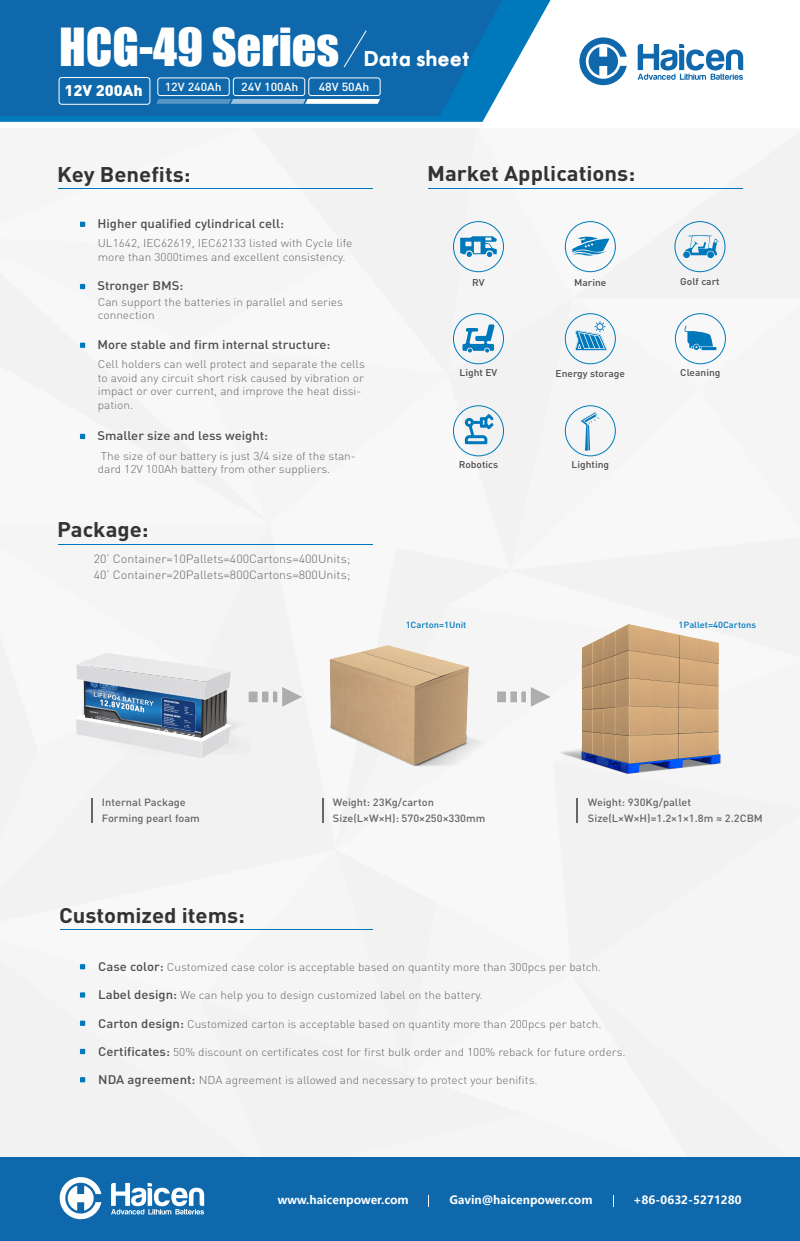
<style>
.page{position:relative;width:800px;height:1241px;background:#fff}
.page>*{position:absolute;margin:0;border:0;box-sizing:border-box;transform-origin:0 0}
.t1{font:48.19px "Impact";color:#fff}
.t2{font:700 21px "DIN";color:#333;scale:1.05 1}
.t3{font:20.56px "Motor Oil 1937 M54";color:#fff}
.t4{font:900 15.38px "DIN";color:#fff;scale:1.05 1}
.t5{font:500 12.38px "DIN";color:#4d4d4d;scale:1.05 1}
.t6{font:300 11.81px/15.5px "DIN";color:#666;scale:1.05 1}
.t7{font:500 11.62px "DIN";color:#fff;scale:1.05 1}
.t8{font:300 11.25px/13.5px "DIN";color:#666;scale:1.05 1}
.t9{font:700 11.25px "Microsoft Ya Hei";color:#fff}
.t10{font:500 10.44px/16.4px "DIN";color:#666;scale:1.05 1}
.t11{font:500 9.69px "DIN";color:#4d4d4d;scale:1.05 1}
.t12{font:500 8.88px "DIN";color:#0079bc;scale:1.05 1}
.s1{font-weight:500;font-size:12.38px;color:#4d4d4d}
</style>
<div class="page">
<div style="left:0;top:128px;width:800px;height:1028px;background:#f5f5f5"></div>
<img style="left:256px;top:596px;width:281px;height:194px">
<hr style="left:60px;top:929px;width:313px;height:1px;background:#0079bc">
<svg style="left:80px;top:221px;width:5px;height:6px"></svg>
<hr style="left:58px;top:188px;width:315px;height:1px;background:#0079bc">
<svg style="left:80px;top:284px;width:5px;height:5px"></svg>
<svg style="left:80px;top:342px;width:5px;height:6px"></svg>
<svg style="left:80px;top:433px;width:5px;height:6px"></svg>
<div style="left:0;top:1156px;width:800px;height:84px;background:#0e68ab"></div>
<svg style="left:111px;top:1182px;width:93px;height:32px"></svg>
<svg style="left:60px;top:1177px;width:41px;height:41px"></svg>
<hr style="left:58px;top:543px;width:315px;height:1px;background:#0079bc">
<hr style="left:428px;top:188px;width:315px;height:1px;background:#0079bc">
<svg style="left:80px;top:963px;width:5px;height:6px"></svg>
<svg style="left:80px;top:992px;width:5px;height:5px"></svg>
<svg style="left:80px;top:1020px;width:5px;height:5px"></svg>
<svg style="left:80px;top:1048px;width:5px;height:5px"></svg>
<svg style="left:80px;top:1076px;width:5px;height:6px"></svg>
<div style="left:453px;top:221px;width:51px;height:51px;border:1px solid #0079bc;border-radius:50%"></div>
<svg style="left:460px;top:236px;width:37px;height:21px"></svg>
<div style="left:565px;top:221px;width:51px;height:51px;border:1px solid #0079bc;border-radius:50%"></div>
<svg style="left:572px;top:235px;width:38px;height:25px"></svg>
<div style="left:453px;top:313px;width:51px;height:51px;border:1px solid #0079bc;border-radius:50%"></div>
<svg style="left:575px;top:321px;width:32px;height:30px"></svg>
<div style="left:675px;top:221px;width:50px;height:51px;border:1px solid #0079bc;border-radius:50%"></div>
<svg style="left:463px;top:324px;width:32px;height:28px"></svg>
<div style="left:453px;top:405px;width:51px;height:51px;border:1px solid #0079bc;border-radius:50%"></div>
<svg style="left:465px;top:414px;width:29px;height:30px"></svg>
<div style="left:565px;top:313px;width:51px;height:51px;border:1px solid #0079bc;border-radius:50%"></div>
<div style="left:675px;top:313px;width:51px;height:51px;border:1px solid #0079bc;border-radius:50%"></div>
<div style="left:565px;top:405px;width:51px;height:51px;border:1px solid #0079bc;border-radius:50%"></div>
<svg style="left:684px;top:325px;width:32px;height:25px"></svg>
<svg style="left:581px;top:412px;width:18px;height:38px"></svg>
<div style="left:683px;top:251px;width:7px;height:7px;background:#0079bc;border-radius:50%"></div>
<div style="left:707px;top:251px;width:7px;height:7px;background:#0079bc;border-radius:50%"></div>
<svg style="left:685px;top:235px;width:34px;height:20px"></svg>
<svg style="left:281px;top:685px;width:23px;height:22px"></svg>
<svg style="left:272px;top:690px;width:6px;height:12px"></svg>
<div style="left:261px;top:690px;width:8px;height:12px;background:#adadad;border:1px solid #fff"></div>
<svg style="left:256px;top:690px;width:2px;height:12px"></svg>
<svg style="left:521px;top:690px;width:6px;height:12px"></svg>
<div style="left:510px;top:690px;width:8px;height:12px;background:#aeaeae;border:1px solid #fff"></div>
<div style="left:496px;top:690px;width:11px;height:12px;background:#aeaeae;border:1px solid #fff"></div>
<img style="left:528px;top:597px;width:239px;height:192px">
<img style="left:52px;top:631px;width:204px;height:136px">
<svg style="left:75px;top:652px;width:157px;height:47px"></svg>
<svg style="left:75px;top:709px;width:157px;height:50px"></svg>
<hr style="left:322px;top:798px;width:2px;height:24px;background:#666">
<hr style="left:91px;top:798px;width:2px;height:24px;background:#666">
<hr style="left:576px;top:798px;width:2px;height:24px;background:#666">
<svg style="left:0;top:0;width:551px;height:122px"></svg>
<svg style="left:0;top:0;width:502px;height:116px;fill:#0e68ab"></svg>
<svg style="left:638px;top:44px;width:105px;height:36px"></svg>
<svg style="left:579px;top:37px;width:48px;height:48px"></svg>
<div style="left:233px;top:78px;width:72px;height:18px;border:1px solid #fff;border-radius:3px"></div>
<div style="left:158px;top:78px;width:72px;height:18px;border:1px solid #fff;border-radius:3px"></div>
<div style="left:59px;top:77px;width:91px;height:28px;border:1px solid #fff;border-radius:3px"></div>
<div style="left:308px;top:78px;width:72px;height:18px;border:1px solid #fff;border-radius:3px"></div>
<svg style="left:343px;top:30px;width:24px;height:38px"></svg>
<svg style="left:156px;top:99px;width:224px;height:5px"></svg>
<h1 class="t1" style="left:59px;top:10px;width:282px">HCG-49 Series</h1>
<h3 class="t3" style="left:364px;top:50px;width:107px">Data sheet</h3>
<h3 class="t4" style="left:64px;top:81px;width:76px">12V 200Ah</h3>
<p class="t7" style="left:165px;top:79px;width:56px">12V 240Ah</p>
<p class="t7" style="left:241px;top:79px;width:56px">24V 100Ah</p>
<p class="t7" style="left:319px;top:79px;width:50px">48V 50Ah</p>
<h2 class="t2" style="left:57px;top:160px;width:129px">Key Benefits:</h2>
<p class="t5" style="left:97px;top:216px;width:179px">Higher qualified cylindrical cell:</p>
<p class="t8" style="left:98px;top:236px;width:244px">UL1642, IEC62619, IEC62133 listed with Cycle life more than 3000times and excellent consistency.</p>
<p class="t5" style="left:97px;top:278px;width:83px">Stronger BMS:</p>
<p class="t8" style="left:98px;top:295px;width:235px">Can support the batteries in parallel and series connection</p>
<p class="t5" style="left:97px;top:337px;width:224px">More stable and firm internal structure:</p>
<p class="t8" style="left:98px;top:357px;width:256px">Cell holders can well protect and separate the cells to avoid any circuit short risk caused by vibration or impact or over current, and improve the heat dissi&shy;pation.</p>
<p class="t5" style="left:97px;top:428px;width:164px">Smaller size and less weight:</p>
<p class="t8" style="left:98px;top:448px;width:247px">The size of our battery is just 3/4 size of the stan&shy;dard 12V 100Ah battery from other suppliers.</p>
<h2 class="t2" style="left:57px;top:516px;width:89px">Package:</h2>
<p class="t6" style="left:94px;top:551px;width:246px">20’ Container=10Pallets=400Cartons=400Units;<br>40’ Container=20Pallets=800Cartons=800Units;</p>
<h2 class="t2" style="left:427px;top:160px;width:200px">Market Applications:</h2>
<p class="t11" style="left:472px;top:276px;width:13px">RV</p>
<p class="t11" style="left:574px;top:276px;width:32px">Marine</p>
<p class="t11" style="left:680px;top:275px;width:39px">Golf cart</p>
<p class="t11" style="left:460px;top:366px;width:38px">Light EV</p>
<p class="t11" style="left:459px;top:458px;width:39px">Robotics</p>
<p class="t11" style="left:556px;top:367px;width:68px">Energy storage</p>
<p class="t11" style="left:680px;top:366px;width:40px">Cleaning</p>
<p class="t11" style="left:572px;top:458px;width:37px">Lighting</p>
<p class="t12" style="left:406px;top:618px;width:59px">1Carton=1Unit</p>
<p class="t12" style="left:679px;top:618px;width:75px">1Pallet=40Cartons</p>
<p class="t10" style="left:102px;top:793px;width:95px">Internal Package<br>Forming pearl foam</p>
<h2 class="t2" style="left:59px;top:901px;width:179px">Customized items:</h2>
<p class="t10" style="left:333px;top:793px;width:147px">Weight: 23Kg/carton<br>Size(L×W×H): 570×250×330mm</p>
<p class="t10" style="left:588px;top:793px;width:168px">Weight: 930Kg/pallet<br>Size(L×W×H)=1.2×1×1.8m ≈ 2.2CBM</p>
<p class="t8" style="left:98px;top:959px;width:481px"><span class="s1">Case color:</span> Customized case color is acceptable based on quantity more than 300pcs per batch.</p>
<p class="t8" style="left:98px;top:988px;width:368px"><span class="s1">Label design:</span> We can help you to design customized label on the battery.</p>
<p class="t8" style="left:98px;top:1016px;width:481px"><span class="s1">Carton design:</span> Customized carton is acceptable based on quantity more than 200pcs per batch.</p>
<p class="t8" style="left:98px;top:1044px;width:504px"><span class="s1">Certificates:</span> 50% discount on certificates cost for first bulk order and 100% reback for future orders.</p>
<p class="t8" style="left:98px;top:1073px;width:420px"><span class="s1">NDA agreement:</span> NDA agreement is allowed and necessary to protect your benifits.</p>
<p class="t9" style="left:278px;top:1191px;width:132px">www.haicenpower.com</p>
<p class="t9" style="left:449px;top:1191px;width:145px">Gavin@haicenpower.com</p>
<p class="t9" style="left:633px;top:1191px;width:110px">+86-0632-5271280</p>
</div>
